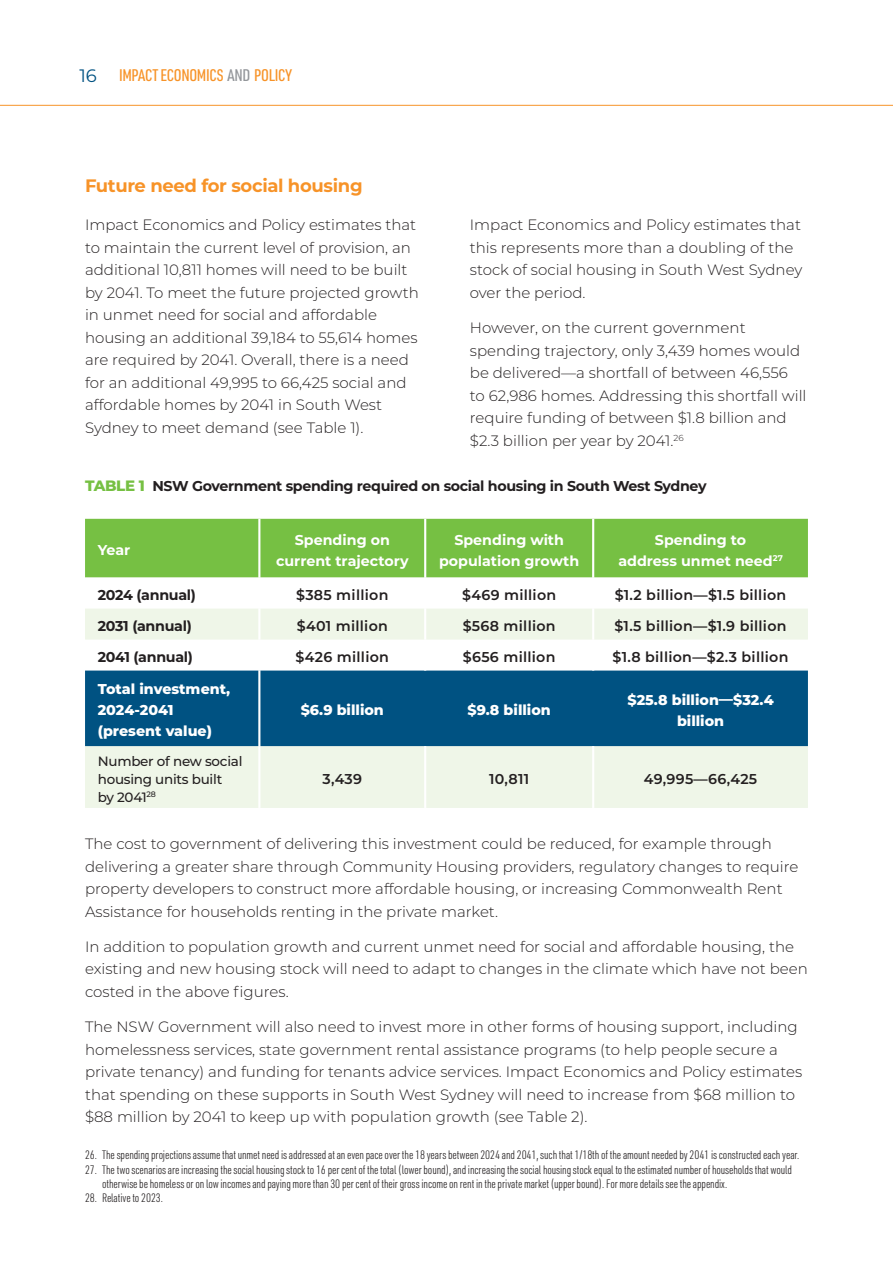
<style>
.page{position:relative;width:893px;height:1263px;background:#fff}
.page>*{position:absolute;margin:0;border:0;box-sizing:border-box;transform-origin:0 0}
.t1{font:700 18px "Montserrat";letter-spacing:-.02em;color:#f79328}
.t2{font:500 16.5px "URWDIN Cond";letter-spacing:-.02em;color:#f79328}
.t3{font:300 15px/22.5px "Montserrat";color:#231f20}
.t4{font:600 14.25px "Montserrat";letter-spacing:.02em;color:#231f20}
.t5{font:700 14.25px "Montserrat";letter-spacing:-.025em;color:#231f20}
.t6{font:700 14.25px/21px "Montserrat";color:#fff;text-align:center}
.t7{font:800 14.25px/21px "Montserrat";color:#fff}
.t8{font:500 13.5px/18px "Montserrat";letter-spacing:-.02em;color:#231f20}
.t9{font:300 12px/14.4px "URWDIN Cond";letter-spacing:-.01em;color:#231f20}
.s1{font-family:"Montserrat";font-weight:400;font-size:18px;color:#005282}
.s2{color:#93969a}
.s3{font-weight:800;font-size:15px;color:#76c043}
</style>
<div class="page">
<hr style="left:0;top:105px;width:893px;height:1px;background:#f79328">
<div style="left:85px;top:519px;width:723px;height:58px;background:#76c043"></div>
<svg style="left:85px;top:577px;width:723px;height:1px"></svg>
<svg style="left:85px;top:609px;width:723px;height:199px;fill:#eff6e8"></svg>
<div style="left:85px;top:670px;width:723px;height:76px;background:#005282"></div>
<hr style="left:258px;top:519px;width:2px;height:58px;background:#fff">
<hr style="left:424px;top:519px;width:2px;height:58px;background:#fff">
<hr style="left:592px;top:519px;width:2px;height:58px;background:#fff">
<hr style="left:258px;top:577px;width:2px;height:31px;background:#fff">
<hr style="left:424px;top:577px;width:2px;height:31px;background:#fff">
<hr style="left:592px;top:577px;width:2px;height:31px;background:#fff">
<hr style="left:258px;top:608px;width:2px;height:31px;background:#fff">
<hr style="left:424px;top:608px;width:2px;height:31px;background:#fff">
<hr style="left:592px;top:608px;width:2px;height:31px;background:#fff">
<hr style="left:258px;top:639px;width:2px;height:31px;background:#fff">
<hr style="left:424px;top:639px;width:2px;height:31px;background:#fff">
<hr style="left:592px;top:639px;width:2px;height:31px;background:#fff">
<hr style="left:258px;top:670px;width:2px;height:76px;background:#fff">
<hr style="left:258px;top:746px;width:2px;height:62px;background:#fff">
<hr style="left:424px;top:746px;width:2px;height:62px;background:#fff">
<hr style="left:592px;top:746px;width:2px;height:62px;background:#fff">
<p class="t2" style="left:79px;top:64px;width:214px"><span class="s1">16</span> IMPACT ECONOMICS <span class="s2">AND</span> POLICY</p>
<p class="t1" style="left:85px;top:172px;width:279px">Future need for social housing</p>
<p class="t3" style="left:85px;top:213px;width:335px">Impact Economics and Policy estimates that to maintain the current level of provision, an additional 10,811 homes will need to be built by 2041. To meet the future projected growth in unmet need for social and affordable housing an additional 39,184 to 55,614 homes are required by 2041. Overall, there is a need for an additional 49,995 to 66,425 social and affordable homes by 2041 in South West Sydney to meet demand (see Table 1).</p>
<p class="t3" style="left:470px;top:213px;width:334px">Impact Economics and Policy estimates that this represents more than a doubling of the stock of social housing in South West Sydney over the period.</p>
<p class="t3" style="left:470px;top:316px;width:338px">However, on the current government spending trajectory, only 3,439 homes would be delivered—a shortfall of between 46,556 to 62,986 homes. Addressing this shortfall will require funding of between $1.8 billion and $2.3 billion per year by 2041.<sup>26</sup></p>
<p class="t5" style="left:85px;top:475px;width:623px"><span class="s3">TABLE 1</span> NSW Government spending required on social housing in South West Sydney</p>
<p class="t6" style="left:98px;top:539px;width:34px">Year</p>
<p class="t6" style="left:276px;top:528px;width:134px">Spending on current trajectory</p>
<p class="t6" style="left:439px;top:528px;width:142px">Spending with population growth</p>
<p class="t6" style="left:618px;top:528px;width:166px">Spending to<br>address unmet need<sup>27</sup></p>
<p class="t5" style="left:98px;top:585px;width:100px">2024 (annual)</p>
<p class="t4" style="left:296px;top:585px;width:94px">$385 million</p>
<p class="t4" style="left:462px;top:585px;width:96px">$469 million</p>
<p class="t4" style="left:615px;top:585px;width:173px">$1.2 billion—$1.5 billion</p>
<p class="t5" style="left:98px;top:616px;width:96px">2031 (annual)</p>
<p class="t4" style="left:297px;top:616px;width:93px">$401 million</p>
<p class="t4" style="left:463px;top:616px;width:95px">$568 million</p>
<p class="t4" style="left:614px;top:616px;width:174px">$1.5 billion—$1.9 billion</p>
<p class="t5" style="left:98px;top:647px;width:97px">2041 (annual)</p>
<p class="t4" style="left:296px;top:647px;width:95px">$426 million</p>
<p class="t4" style="left:463px;top:647px;width:94px">$656 million</p>
<p class="t4" style="left:613px;top:647px;width:177px">$1.8 billion—$2.3 billion</p>
<p class="t7" style="left:98px;top:678px;width:134px">Total investment,<br>2024-2041 (present value)</p>
<p class="t7" style="left:301px;top:699px;width:85px">$6.9 billion</p>
<p class="t7" style="left:468px;top:699px;width:85px">$9.8 billion</p>
<p class="t7" style="left:627px;top:688px;width:148px;text-align:center">$25.8 billion—$32.4 billion</p>
<p class="t8" style="left:98px;top:751px;width:146px">Number of new social housing units built<br>by 2041<sup>28</sup></p>
<p class="t4" style="left:322px;top:769px;width:41px">3,439</p>
<p class="t4" style="left:489px;top:769px;width:42px">10,811</p>
<p class="t4" style="left:644px;top:769px;width:115px">49,995—66,425</p>
<p class="t3" style="left:85px;top:832px;width:715px">The cost to government of delivering this investment could be reduced, for example through delivering a greater share through Community Housing providers, regulatory changes to require property developers to construct more affordable housing, or increasing Commonwealth Rent Assistance for households renting in the private market.</p>
<p class="t3" style="left:85px;top:935px;width:724px">In addition to population growth and current unmet need for social and affordable housing, the existing and new housing stock will need to adapt to changes in the climate which have not been costed in the above figures.</p>
<p class="t3" style="left:85px;top:1015px;width:719px">The NSW Government will also need to invest more in other forms of housing support, including homelessness services, state government rental assistance programs (to help people secure a private tenancy) and funding for tenants advice services. Impact Economics and Policy estimates that spending on these supports in South West Sydney will need to increase from $68 million to $88 million by 2041 to keep up with population growth (see Table 2).</p>
<p class="t9" style="left:85px;top:1147px;width:716px">26. The spending projections assume that unmet need is addressed at an even pace over the 18 years between 2024 and 2041, such that 1/18th of the amount needed by 2041 is constructed each year.</p>
<p class="t9" style="left:102px;top:1162px;width:691px;text-indent:-17px">27. The two scenarios are increasing the social housing stock to 16 per cent of the total (lower bound), and increasing the social housing stock equal to the estimated number of households that would otherwise be homeless or on low incomes and paying more than 30 per cent of their gross income on rent in the private market (upper bound). For more details see the appendix.</p>
<p class="t9" style="left:85px;top:1191px;width:79px">28. Relative to 2023.</p>
</div>
